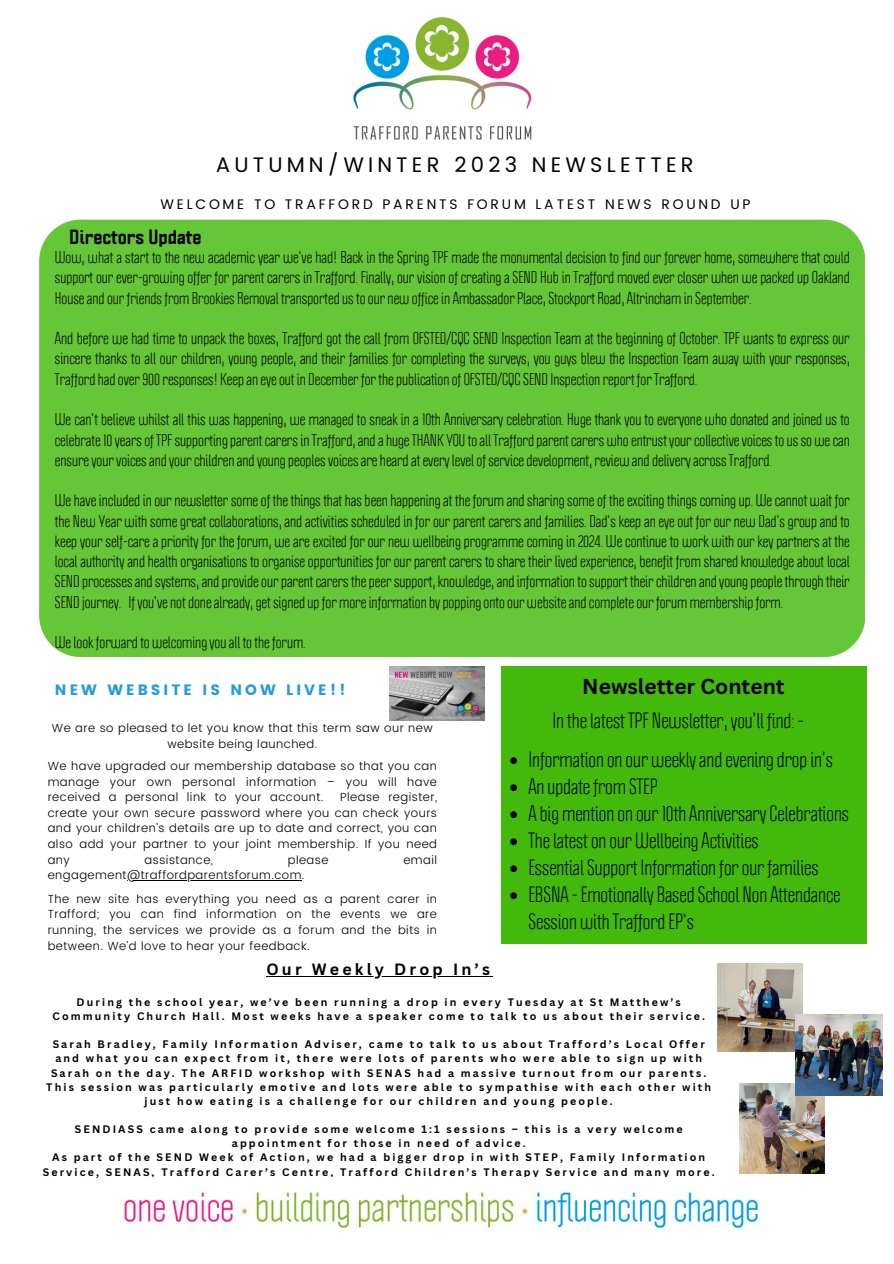
<style>
.page{position:relative;width:894px;height:1264px;background:#fff}
.page>*{position:absolute;margin:0;border:0;box-sizing:border-box;transform-origin:0 0}
.t1{font:21px "Poppins";letter-spacing:.2em;color:#000}
.t2{font:700 21px "Canva Sans";color:#000}
.t3{font:19.5px/27px "Politica";color:#000}
.t4{font:800 18px "Politica";color:#000}
.t5{font:700 15.9px "Canva Sans";letter-spacing:.2em;color:#000}
.t6{font:15px/20.2px "Politica";color:#000;text-align:justify}
.t7{font:15px "Poppins";letter-spacing:.2em;color:#229cdb}
.t8{font:13.8px "Poppins";letter-spacing:.2em;color:#000}
.t9{font:300 11.7px/15.6px "Poppins";letter-spacing:.04em;color:#000;text-align:justify}
.t10{font:700 10.65px/14.1px "Canva Sans";letter-spacing:.2em;color:#000;text-align:center}
</style>
<div class="page">
<div style="left:39px;top:220px;width:825px;height:437px;background:#65c637"></div>
<div style="left:501px;top:666px;width:365px;height:277px;background:#3fb806"></div>
<img style="left:353px;top:17px;width:179px;height:123px">
<hr style="left:127px;top:879px;width:175px;height:1px;background:#000">
<img style="left:390px;top:666px;width:94px;height:54px">
<img style="left:739px;top:1083px;width:85px;height:90px">
<img style="left:717px;top:963px;width:85px;height:88px">
<img style="left:795px;top:1014px;width:87px;height:81px">
<hr style="left:266px;top:975px;width:227px;height:1px;background:#000">
<svg style="left:510px;top:757px;width:7px;height:7px"></svg>
<svg style="left:510px;top:784px;width:7px;height:7px"></svg>
<svg style="left:510px;top:811px;width:7px;height:7px"></svg>
<svg style="left:510px;top:838px;width:7px;height:7px"></svg>
<svg style="left:510px;top:865px;width:7px;height:7px"></svg>
<svg style="left:510px;top:892px;width:7px;height:7px"></svg>
<img style="left:124px;top:1192px;width:634px;height:37px">
<p class="t1" style="left:216px;top:152px;width:479px">AUTUMN/WINTER 2023 NEWSLETTER</p>
<p class="t8" style="left:160px;top:196px;width:591px">WELCOME TO TRAFFORD PARENTS FORUM LATEST NEWS ROUND UP</p>
<p class="t4" style="left:69px;top:229px;width:134px">Directors Update</p>
<p class="t6" style="left:55px;top:247px;width:796px">Wow, what a start to the new academic year we’ve had! Back in the Spring TPF made the monumental decision to find our forever home, somewhere that could support our ever-growing offer for parent carers in Trafford. Finally, our vision of creating a SEND Hub in Trafford moved ever closer when we packed up Oakland House and our friends from Brookies Removal transported us to our new office in Ambassador Place, Stockport Road, Altrincham in September.</p>
<h1 class="t6" style="left:55px;top:328px;width:796px">And before we had time to unpack the boxes, Trafford got the call from OFSTED/CQC SEND Inspection Team at the beginning of October. TPF wants to express our sincere thanks to all our children, young people, and their families for completing the surveys, you guys blew the Inspection Team away with your responses, Trafford had over 900 responses! Keep an eye out in December for the publication of OFSTED/CQC SEND Inspection report for Trafford.</h1>
<p class="t6" style="left:55px;top:409px;width:796px">We can’t believe whilst all this was happening, we managed to sneak in a 10th Anniversary celebration. Huge thank you to everyone who donated and joined us to celebrate 10 years of TPF supporting parent carers in Trafford, and a huge THANK YOU to all Trafford parent carers who entrust your collective voices to us so we can ensure your voices and your children and young peoples voices are heard at every level of service development, review and delivery across Trafford.</p>
<h4 class="t6" style="left:55px;top:490px;width:796px">We have included in our newsletter some of the things that has been happening at the forum and sharing some of the exciting things coming up. We cannot wait for the New Year with some great collaborations, and activities scheduled in for our parent carers and families. Dad’s keep an eye out for our new Dad’s group and to keep your self-care a priority for the forum, we are excited for our new wellbeing programme coming in 2024. We continue to work with our key partners at the local authority and health organisations to organise opportunities for our parent carers to share their lived experience, benefit from shared knowledge about local SEND processes and systems, and provide our parent carers the peer support, knowledge, and information to support their children and young people through their SEND journey. If you’ve not done already, get signed up for more information by popping onto our website and complete our forum membership form.</h4>
<p class="t6" style="left:55px;top:632px;width:252px">We look forward to welcoming you all to the forum.</p>
<p class="t7" style="left:55px;top:681px;width:292px">NEW WEBSITE IS NOW LIVE!!</p>
<p class="t9" style="left:52px;top:720px;width:382px;text-align:center">We are so pleased to let you know that this term saw our new website being launched.</p>
<p class="t9" style="left:48px;top:758px;width:390px">We have upgraded our membership database so that you can manage your own personal information – you will have received a personal link to your account.</p>
<p class="t9" style="left:48px;top:789px;width:390px;text-indent:292px">Please register, create your own secure password where you can check yours and your children’s details are up to date and correct, you can also add your partner to your joint membership. If you need any</p>
<p class="t9" style="left:145px;top:851px;width:70px">assistance,</p>
<p class="t9" style="left:288px;top:851px;width:42px">please</p>
<p class="t9" style="left:403px;top:851px;width:35px">email</p>
<p class="t9" style="left:48px;top:867px;width:258px">engagement@traffordparentsforum.com.</p>
<p class="t9" style="left:48px;top:891px;width:390px">The new site has everything you need as a parent carer in Trafford; you can find information on the events we are running, the services we provide as a forum and the bits in between. We’d love to hear your feedback.</p>
<h6 class="t2" style="left:582px;top:671px;width:204px">Newsletter Content</h6>
<p class="t3" style="left:552px;top:706px;width:252px">In the latest TPF Newsletter, you’ll find: -</p>
<p class="t3" style="left:528px;top:745px;width:306px">Information on our weekly and evening drop in’s</p>
<p class="t3" style="left:528px;top:772px;width:131px">An update from STEP</p>
<p class="t3" style="left:528px;top:799px;width:322px">A big mention on our 10th Anniversary Celebrations</p>
<p class="t3" style="left:528px;top:826px;width:232px">The latest on our Wellbeing Activities</p>
<p class="t3" style="left:528px;top:853px;width:291px">Essential Support Information for our families</p>
<p class="t3" style="left:528px;top:880px;width:313px">EBSNA - Emotionally Based School Non Attendance<br>Session with Trafford EP’s</p>
<p class="t5" style="left:266px;top:957px;width:225px">Our Weekly Drop In’s</p>
<p class="t10" style="left:53px;top:994px;width:653px">During the school year, we’ve been running a drop in every Tuesday at St Matthew’s<br>Community Church Hall. Most weeks have a speaker come to talk to us about their service.</p>
<p class="t10" style="left:46px;top:1037px;width:666px">Sarah Bradley, Family Information Adviser, came to talk to us about Trafford’s Local Offer and what you can expect from it, there were lots of parents who were able to sign up with Sarah on the day. The ARFID workshop with SENAS had a massive turnout from our parents.<br>This session was particularly emotive and lots were able to sympathise with each other with just how eating is a challenge for our children and young people.</p>
<p class="t10" style="left:75px;top:1121px;width:609px">SENDIASS came along to provide some welcome 1:1 sessions – this is a very welcome appointment for those in need of advice.</p>
<p class="t10" style="left:43px;top:1150px;width:673px">As part of the SEND Week of Action, we had a bigger drop in with STEP, Family Information<br>Service, SENAS, Trafford Carer’s Centre, Trafford Children’s Therapy Service and many more.</p>
</div>
